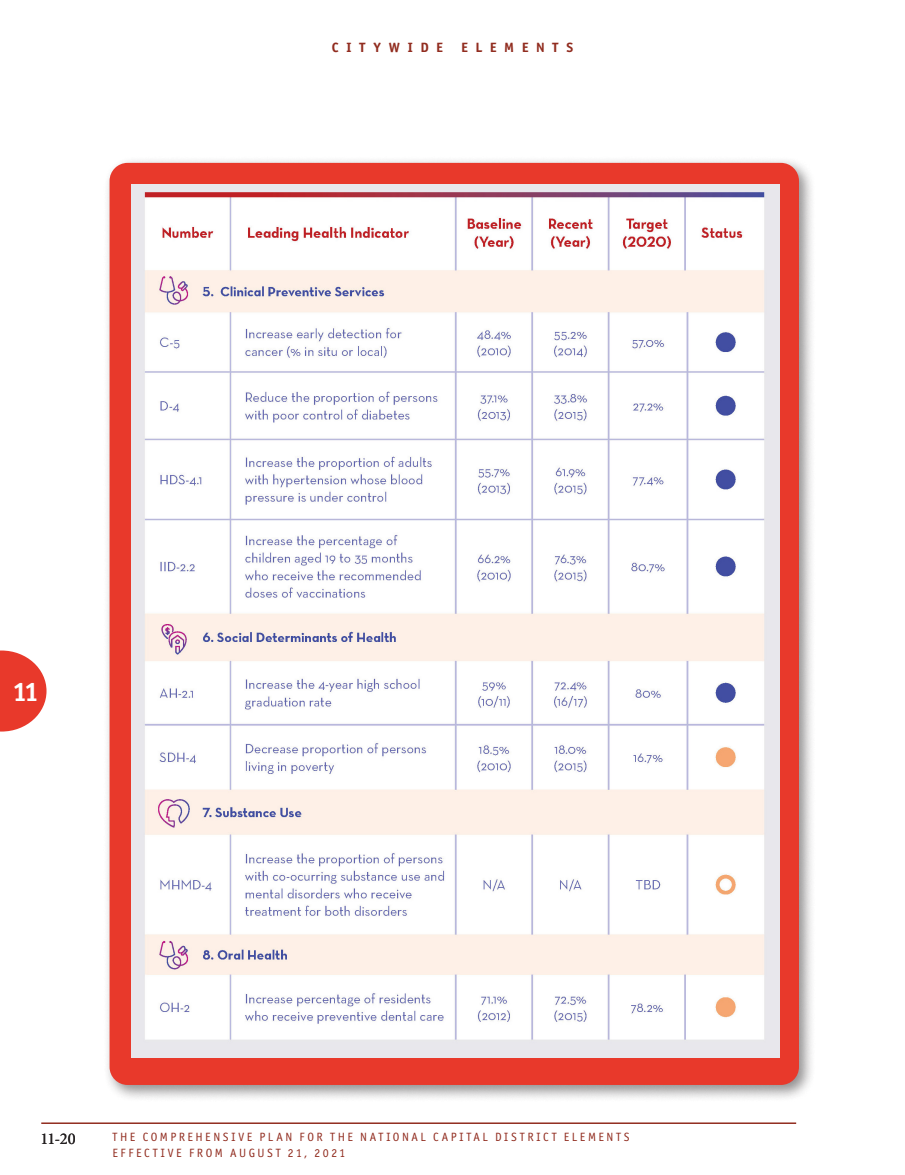
<style>
.page{position:relative;width:905px;height:1175px;background:#fff}
.page>*{position:absolute;margin:0;border:0;box-sizing:border-box;transform-origin:0 0}
.t1{font:700 27px "Officina Sans ITC Pro";color:#fff}
.t2{font:16.5px "Minion Pro";color:#231f20}
.t3{font:700 13.5px "Officina Sans ITC Pro";letter-spacing:.545em;color:#912c1f;scale:1.05 1}
.t4{font:12px/16.5px "Officina Sans ITC Pro";letter-spacing:.215em;color:#912c1f}
</style>
<div class="page">
<svg style="left:0;top:650px;width:46px;height:81px"></svg>
<hr style="left:41px;top:1122px;width:755px;height:2px;background:#912c1f">
<div style="left:103px;top:156px;width:713px;height:946px;background:#231f20;opacity:.5"></div>
<div style="left:110px;top:163px;width:689px;height:921px;background:#e8392b;border-radius:18px"></div>
<img style="left:131px;top:185px;width:648px;height:872px">
<p class="t3" style="left:332px;top:39px;width:108px">CITYWIDE</p>
<p class="t3" style="left:461px;top:39px;width:108px">ELEMENTS</p>
<h1 class="t1" style="left:13px;top:675px;width:26px">11</h1>
<h2 class="t2" style="left:40px;top:1127px;width:37px">11-20</h2>
<p class="t4" style="left:112px;top:1128px;width:518px">THE COMPREHENSIVE PLAN FOR THE NATIONAL CAPITAL DISTRICT ELEMENTS<br>EFFECTIVE FROM AUGUST 21, 2021</p>
</div>
